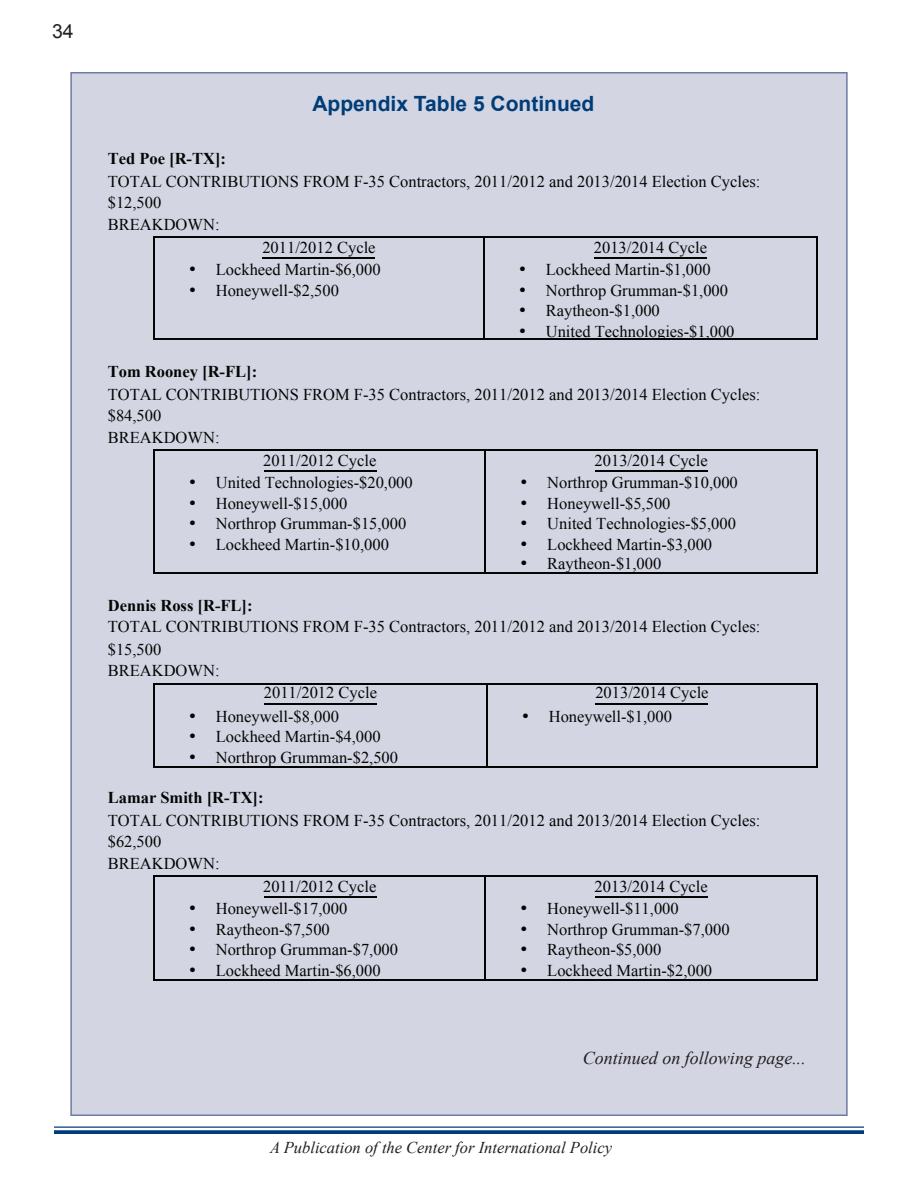
<style>
.page{position:relative;width:918px;height:1188px;background:#fff}
.page>*{position:absolute;margin:0;border:0;box-sizing:border-box;transform-origin:0 0}
.t1{font:700 21px "Arial";color:#003d78}
.t2{font:19.5px "Arial";color:#231f20}
.t3{font:italic 18px "Times New Roman";color:#231f20}
.t4{font:16.5px/21px "Times New Roman";color:#040503}
.t5{font:700 16.5px "Times New Roman";color:#040503}
.t6{font:italic 16.5px "Times New Roman";color:#231f20}
</style>
<div class="page">
<hr style="left:54px;top:1126px;width:810px;height:2px;background:#003d78">
<svg style="left:54px;top:1130px;width:810px;height:4px;background:#0f4880"></svg>
<div style="left:71px;top:73px;width:776px;height:1042px;background:#d3d5e3"></div>
<hr style="left:262px;top:257px;width:113px;height:2px;background:#040503">
<hr style="left:594px;top:257px;width:112px;height:2px;background:#040503">
<hr style="left:154px;top:236px;width:329px;height:2px;background:#040503">
<hr style="left:484px;top:236px;width:332px;height:2px;background:#040503">
<hr style="left:153px;top:238px;width:1px;height:100px;background:#040503">
<hr style="left:154px;top:338px;width:329px;height:2px;background:#040503">
<hr style="left:483px;top:238px;width:1px;height:100px;background:#040503">
<hr style="left:484px;top:338px;width:332px;height:2px;background:#040503">
<hr style="left:816px;top:238px;width:1px;height:100px;background:#040503">
<hr style="left:264px;top:470px;width:112px;height:2px;background:#040503">
<hr style="left:595px;top:470px;width:113px;height:2px;background:#040503">
<hr style="left:154px;top:449px;width:330px;height:2px;background:#040503">
<hr style="left:486px;top:449px;width:330px;height:2px;background:#040503">
<hr style="left:153px;top:451px;width:1px;height:121px;background:#040503">
<hr style="left:154px;top:572px;width:330px;height:2px;background:#040503">
<hr style="left:484px;top:451px;width:2px;height:121px;background:#040503">
<hr style="left:486px;top:572px;width:330px;height:2px;background:#040503">
<hr style="left:816px;top:451px;width:1px;height:121px;background:#040503">
<hr style="left:264px;top:703px;width:112px;height:1px;background:#040503">
<hr style="left:595px;top:703px;width:113px;height:1px;background:#040503">
<hr style="left:154px;top:683px;width:332px;height:2px;background:#040503">
<hr style="left:487px;top:683px;width:329px;height:2px;background:#040503">
<hr style="left:153px;top:685px;width:1px;height:81px;background:#040503">
<hr style="left:154px;top:766px;width:332px;height:1px;background:#040503">
<hr style="left:486px;top:685px;width:1px;height:81px;background:#040503">
<hr style="left:487px;top:766px;width:329px;height:1px;background:#040503">
<hr style="left:816px;top:685px;width:1px;height:81px;background:#040503">
<hr style="left:264px;top:896px;width:112px;height:2px;background:#040503">
<hr style="left:595px;top:896px;width:113px;height:2px;background:#040503">
<hr style="left:154px;top:875px;width:330px;height:2px;background:#040503">
<hr style="left:486px;top:875px;width:330px;height:2px;background:#040503">
<hr style="left:153px;top:877px;width:1px;height:102px;background:#040503">
<hr style="left:154px;top:979px;width:330px;height:1px;background:#040503">
<hr style="left:484px;top:877px;width:2px;height:102px;background:#040503">
<hr style="left:486px;top:979px;width:330px;height:1px;background:#040503">
<hr style="left:816px;top:877px;width:1px;height:102px;background:#040503">
<p class="t2" style="left:52px;top:19px;width:23px">34</p>
<p class="t1" style="left:312px;top:90px;width:283px">Appendix Table 5 Continued</p>
<p class="t5" style="left:108px;top:147px;width:120px">Ted Poe [R-TX]:</p>
<p class="t4" style="left:108px;top:171px;width:654px">TOTAL CONTRIBUTIONS FROM F-35 Contractors, 2011/2012 and 2013/2014 Election Cycles: $12,500</p>
<p class="t4" style="left:108px;top:214px;width:113px">BREAKDOWN:</p>
<p class="t4" style="left:262px;top:237px;width:115px">2011/2012 Cycle</p>
<p class="t4" style="left:189px;top:259px;width:193px">• Lockheed Martin-$6,000</p>
<p class="t4" style="left:189px;top:280px;width:152px">• Honeywell-$2,500</p>
<p class="t4" style="left:594px;top:237px;width:115px">2013/2014 Cycle</p>
<p class="t4" style="left:519px;top:259px;width:193px">• Lockheed Martin-$1,000</p>
<p class="t4" style="left:519px;top:280px;width:211px">• Northrop Grumman-$1,000</p>
<p class="t4" style="left:519px;top:300px;width:143px">• Raytheon-$1,000</p>
<p class="t4" style="left:519px;top:321px;width:217px">• United Technologies-$1,000</p>
<p class="t5" style="left:108px;top:360px;width:151px">Tom Rooney [R-FL]:</p>
<p class="t4" style="left:108px;top:384px;width:654px">TOTAL CONTRIBUTIONS FROM F-35 Contractors, 2011/2012 and 2013/2014 Election Cycles: $84,500</p>
<p class="t4" style="left:108px;top:427px;width:113px">BREAKDOWN:</p>
<p class="t4" style="left:263px;top:450px;width:115px">2011/2012 Cycle</p>
<p class="t4" style="left:189px;top:472px;width:226px">• United Technologies-$20,000</p>
<p class="t4" style="left:189px;top:493px;width:160px">• Honeywell-$15,000</p>
<p class="t4" style="left:189px;top:513px;width:219px">• Northrop Grumman-$15,000</p>
<p class="t4" style="left:189px;top:534px;width:202px">• Lockheed Martin-$10,000</p>
<p class="t4" style="left:595px;top:450px;width:115px">2013/2014 Cycle</p>
<p class="t4" style="left:520px;top:472px;width:219px">• Northrop Grumman-$10,000</p>
<p class="t4" style="left:520px;top:493px;width:152px">• Honeywell-$5,500</p>
<p class="t4" style="left:520px;top:513px;width:217px">• United Technologies-$5,000</p>
<p class="t4" style="left:520px;top:534px;width:193px">• Lockheed Martin-$3,000</p>
<p class="t4" style="left:520px;top:553px;width:143px">• Raytheon-$1,000</p>
<p class="t5" style="left:108px;top:594px;width:146px">Dennis Ross [R-FL]:</p>
<p class="t4" style="left:108px;top:615px;width:654px;line-height:22.5px">TOTAL CONTRIBUTIONS FROM F-35 Contractors, 2011/2012 and 2013/2014 Election Cycles: $15,500</p>
<p class="t4" style="left:108px;top:660px;width:113px">BREAKDOWN:</p>
<p class="t4" style="left:264px;top:682px;width:115px">2011/2012 Cycle</p>
<p class="t4" style="left:189px;top:706px;width:152px">• Honeywell-$8,000</p>
<p class="t4" style="left:189px;top:726px;width:193px">• Lockheed Martin-$4,000</p>
<p class="t4" style="left:189px;top:747px;width:211px">• Northrop Grumman-$2,500</p>
<p class="t4" style="left:595px;top:682px;width:115px">2013/2014 Cycle</p>
<p class="t4" style="left:522px;top:706px;width:152px">• Honeywell-$1,000</p>
<p class="t5" style="left:108px;top:786px;width:157px">Lamar Smith [R-TX]:</p>
<p class="t4" style="left:108px;top:810px;width:654px">TOTAL CONTRIBUTIONS FROM F-35 Contractors, 2011/2012 and 2013/2014 Election Cycles: $62,500</p>
<p class="t4" style="left:108px;top:853px;width:113px">BREAKDOWN:</p>
<p class="t4" style="left:263px;top:876px;width:115px">2011/2012 Cycle</p>
<p class="t4" style="left:189px;top:898px;width:160px">• Honeywell-$17,000</p>
<p class="t4" style="left:189px;top:919px;width:143px">• Raytheon-$7,500</p>
<p class="t4" style="left:189px;top:939px;width:211px">• Northrop Grumman-$7,000</p>
<p class="t4" style="left:189px;top:960px;width:193px">• Lockheed Martin-$6,000</p>
<p class="t4" style="left:595px;top:876px;width:115px">2013/2014 Cycle</p>
<p class="t4" style="left:520px;top:898px;width:160px">• Honeywell-$11,000</p>
<p class="t4" style="left:520px;top:919px;width:211px">• Northrop Grumman-$7,000</p>
<p class="t4" style="left:520px;top:939px;width:143px">• Raytheon-$5,000</p>
<p class="t4" style="left:520px;top:960px;width:193px">• Lockheed Martin-$2,000</p>
<p class="t3" style="left:583px;top:1046px;width:225px">Continued on following page...</p>
<p class="t6" style="left:270px;top:1136px;width:344px">A Publication of the Center for International Policy</p>
</div>
